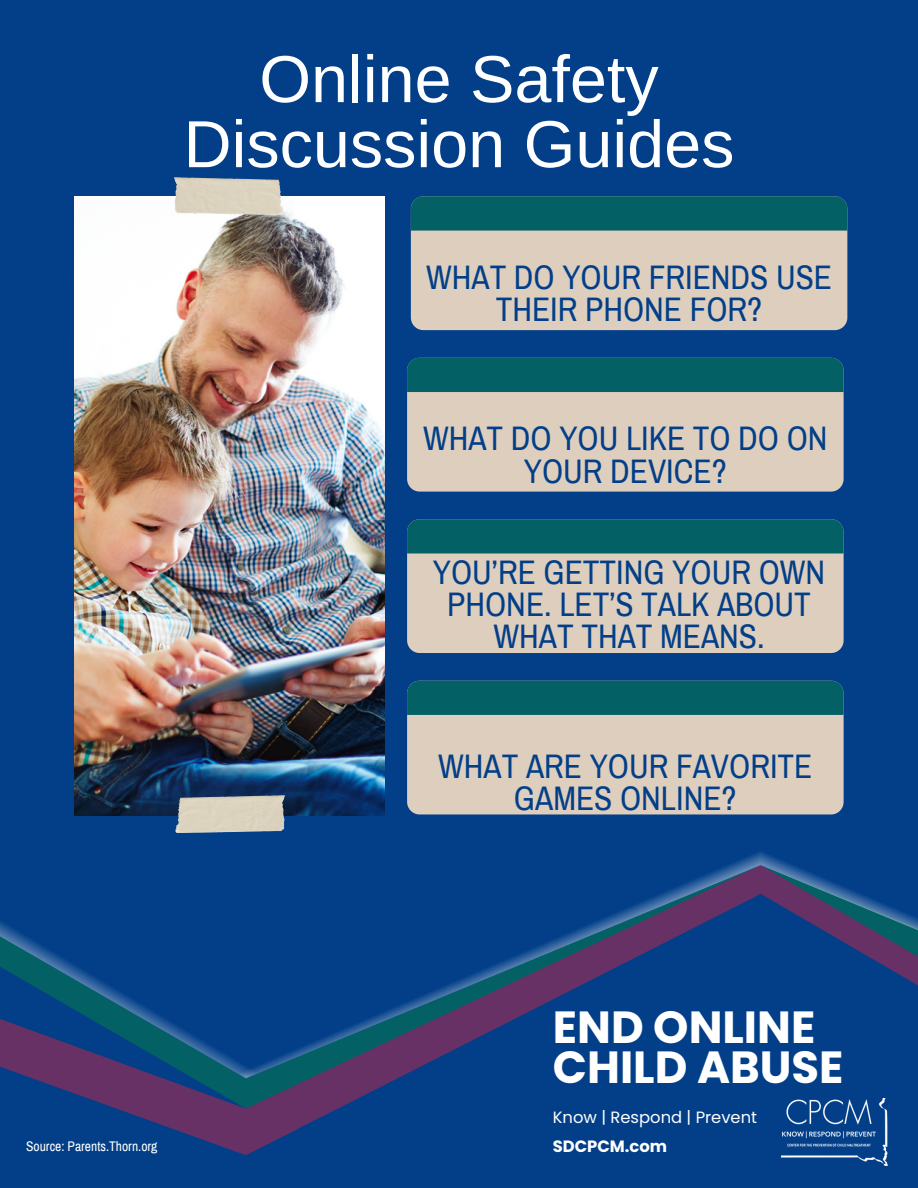
<style>
.page{position:relative;width:918px;height:1188px;background:#023f88}
.page>*{position:absolute;margin:0;border:0;box-sizing:border-box;transform-origin:0 0}
.t1{font:66.45px/65.1px "Arimo";color:#fff;text-align:center}
.t2{font:700 45px/40.3px "Poppins";color:#fff}
.t3{font:33.3px/32.1px "Archivo Narrow";color:#023f88;text-align:center}
.t4{font:16.35px "Poppins";color:#fff}
.t5{font:700 16.35px "Poppins";color:#fff}
.t6{font:13.65px "Archivo Narrow";color:#fff}
</style>
<div class="page">
<svg style="left:32px;top:1078px;width:856px;height:77px"></svg>
<svg style="left:296px;top:932px;width:622px;height:208px"></svg>
<svg style="left:0;top:922px;width:230px;height:156px"></svg>
<svg style="left:230px;top:852px;width:531px;height:226px"></svg>
<svg style="left:761px;top:852px;width:157px;height:80px"></svg>
<img style="left:782px;top:1099px;width:105px;height:66px">
<img style="left:74px;top:196px;width:311px;height:619px">
<div style="left:411px;top:231px;width:436px;height:99px;background:#decebe"></div>
<div style="left:411px;top:196px;width:436px;height:35px;background:#036064"></div>
<div style="left:407px;top:392px;width:437px;height:100px;background:#decebe"></div>
<div style="left:407px;top:358px;width:437px;height:34px;background:#036064"></div>
<div style="left:407px;top:553px;width:437px;height:100px;background:#decebe"></div>
<div style="left:407px;top:519px;width:437px;height:34px;background:#036064"></div>
<div style="left:407px;top:715px;width:437px;height:99px;background:#decebe"></div>
<div style="left:407px;top:681px;width:437px;height:34px;background:#036064"></div>
<img style="left:174px;top:178px;width:110px;height:37px">
<img style="left:175px;top:796px;width:109px;height:37px">
<p class="t1" style="left:184px;top:47px;width:552px">Online Safety<br>Discussion Guides</p>
<h3 class="t3" style="left:426px;top:262px;width:408px">WHAT DO YOUR FRIENDS USE<br>THEIR PHONE FOR?</h3>
<p class="t3" style="left:423px;top:423px;width:406px">WHAT DO YOU LIKE TO DO ON<br>YOUR DEVICE?</p>
<h3 class="t3" style="left:433px;top:557px;width:394px">YOU’RE GETTING YOUR OWN<br>PHONE. LET’S TALK ABOUT<br>WHAT THAT MEANS.</h3>
<p class="t3" style="left:438px;top:751px;width:376px">WHAT ARE YOUR FAVORITE<br>GAMES ONLINE?</p>
<p class="t6" style="left:26px;top:1139px;width:133px">Source: Parents.Thorn.org</p>
<p class="t2" style="left:553px;top:1007px;width:292px">END ONLINE<br>CHILD ABUSE</p>
<p class="t4" style="left:553px;top:1106px;width:206px">Know | Respond | Prevent</p>
<h3 class="t5" style="left:553px;top:1135px;width:116px">SDCPCM.com</h3>
</div>
